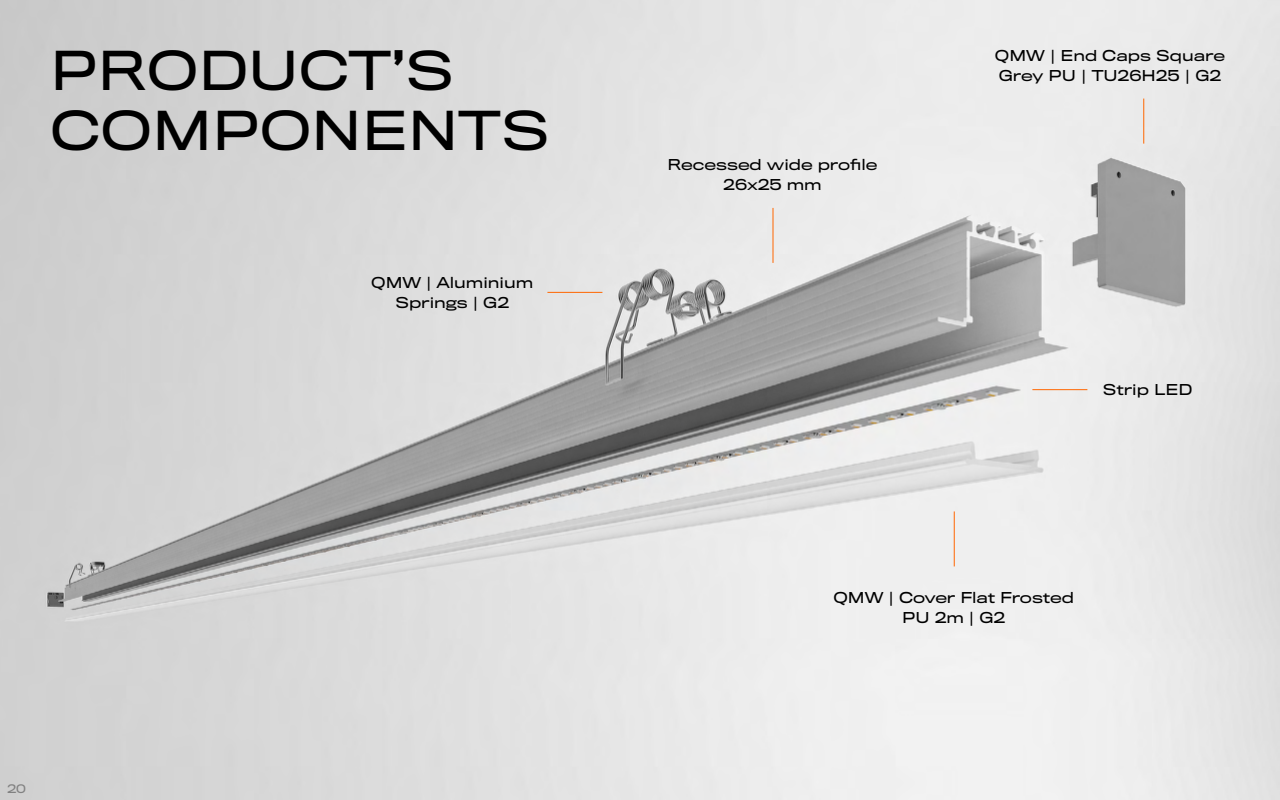
<style>
.page{position:relative;width:1280px;height:800px;background:#fff}
.page>*{position:absolute;margin:0;border:0;box-sizing:border-box;transform-origin:0 0}
.t1{font:50px/60px "Titling Gothic FB Wide";color:#000}
.t2{font:14px/20px "Titling Gothic FB Wide";color:#000;text-align:center}
.t3{font:11px "Titling Gothic FB Wide";color:#818181}
</style>
<div class="page">
<img style="left:0;top:0;width:1280px;height:800px">
<hr style="left:772px;top:208px;width:2px;height:55px;background:#f60">
<hr style="left:954px;top:511px;width:1px;height:55px;background:#f60">
<hr style="left:547px;top:292px;width:55px;height:1px;background:#f60">
<hr style="left:1032px;top:389px;width:55px;height:1px;background:#f60">
<hr style="left:1143px;top:99px;width:1px;height:45px;background:#f60">
<h1 class="t1" style="left:50px;top:42px;width:502px">PRODUCT’S<br>COMPONENTS</h1>
<p class="t2" style="left:371px;top:273px;width:164px">QMW | Aluminium<br>Springs | G2</p>
<p class="t3" style="left:7px;top:782px;width:21px">20</p>
<p class="t2" style="left:667px;top:155px;width:212px">Recessed wide profile<br>26x25 mm</p>
<p class="t2" style="left:995px;top:46px;width:232px;text-align:left">QMW | End Caps Square<br>Grey PU | TU26H25 | G2</p>
<p class="t2" style="left:1103px;top:380px;width:91px">Strip LED</p>
<p class="t2" style="left:834px;top:588px;width:242px">QMW | Cover Flat Frosted<br>PU 2m | G2</p>
</div>
